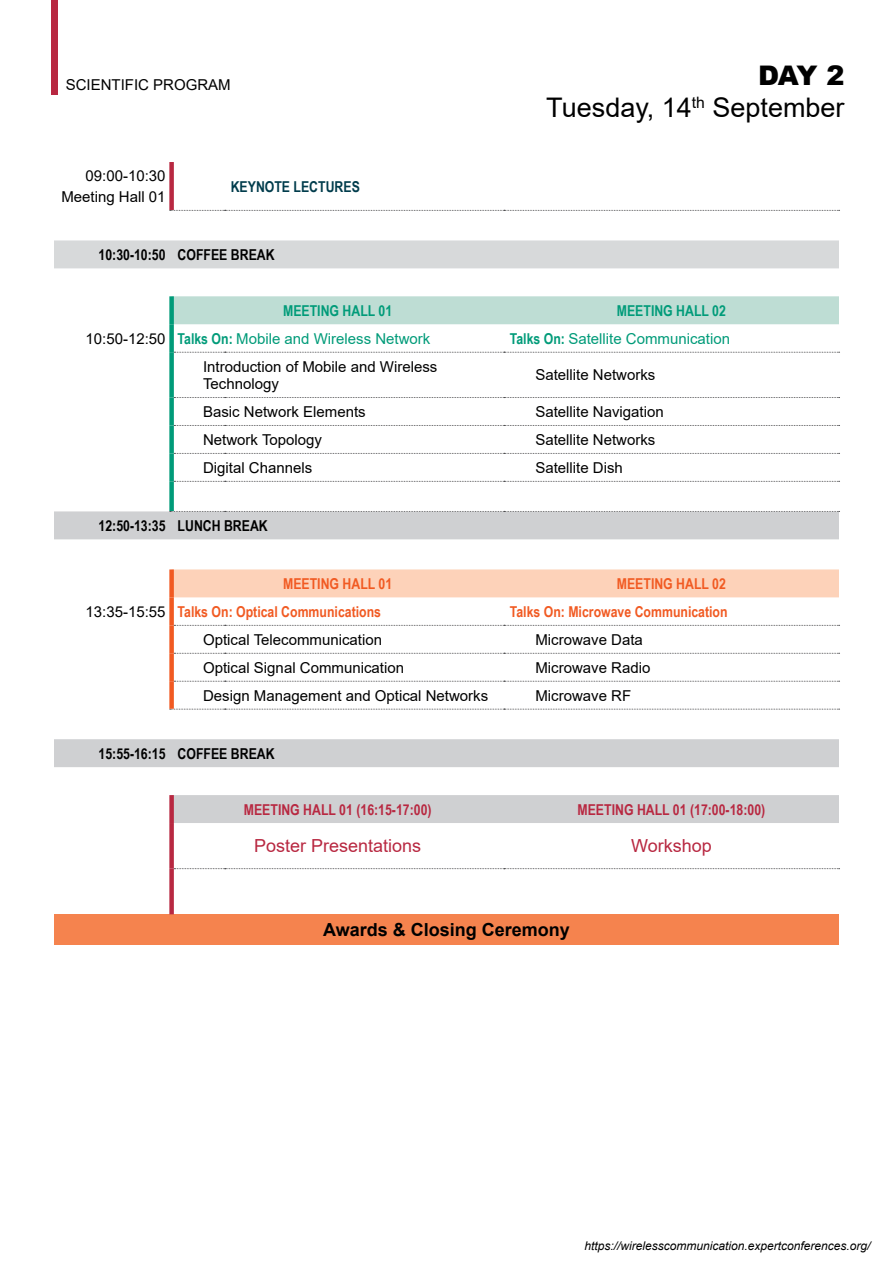
<style>
.page{position:relative;width:893px;height:1263px;background:#fff}
.page>*{position:absolute;margin:0;border:0;box-sizing:border-box;transform-origin:0 0}
.t1{font:27px/32.4px "Arial";color:#000;text-align:right}
.t2{font:18px "Arial";color:#b82841}
.t3{font:700 18px "Arial";color:#000}
.t4{font:15px/20.4px "Arial";color:#000;text-align:right}
.t5{font:700 15px "Arial Narrow";color:#f15a22}
.t6{font:15px "Arial";color:#009b79}
.t7{font:700 15px "Arial Narrow";color:#000}
.t8{font:700 15px "Arial Narrow";color:#b82841}
.t9{font:700 15px "Arial Narrow";color:#009b79}
.t10{font:700 15px "Arial Narrow";color:#013c4c}
.t11{font:italic 12px "Arial";color:#000}
.s1{font-weight:900}
.s2{color:#000}
.s3{font-family:"Arial Narrow";font-weight:700}
.s4{font-family:"Arial";font-weight:400;color:#000}
</style>
<div class="page">
<div style="left:54px;top:240px;width:785px;height:28px;background:#d7d9da"></div>
<div style="left:174px;top:296px;width:665px;height:28px;background:#beddd4"></div>
<svg style="left:54px;top:511px;width:785px;height:312px"></svg>
<div style="left:174px;top:569px;width:665px;height:28px;background:#fdd2b9"></div>
<div style="left:54px;top:914px;width:785px;height:30px;background:#f5834e"></div>
<div style="left:169px;top:597px;width:5px;height:28px;background:#f15a22"></div>
<div style="left:169px;top:324px;width:5px;height:28px;background:#009b79"></div>
<svg style="left:170px;top:210px;width:670px;height:1px"></svg>
<svg style="left:174px;top:352px;width:666px;height:1px"></svg>
<div style="left:169px;top:352px;width:5px;height:45px;background:#009b79"></div>
<div style="left:169px;top:397px;width:5px;height:28px;background:#009b79"></div>
<svg style="left:174px;top:397px;width:666px;height:1px"></svg>
<div style="left:169px;top:425px;width:5px;height:28px;background:#009b79"></div>
<div style="left:169px;top:481px;width:5px;height:30px;background:#009b79"></div>
<svg style="left:174px;top:425px;width:666px;height:1px"></svg>
<div style="left:169px;top:453px;width:5px;height:28px;background:#009b79"></div>
<svg style="left:174px;top:453px;width:666px;height:1px"></svg>
<svg style="left:174px;top:481px;width:666px;height:1px"></svg>
<svg style="left:170px;top:511px;width:670px;height:1px"></svg>
<svg style="left:174px;top:625px;width:666px;height:1px"></svg>
<svg style="left:174px;top:653px;width:666px;height:1px"></svg>
<svg style="left:174px;top:681px;width:666px;height:1px"></svg>
<svg style="left:170px;top:709px;width:670px;height:1px"></svg>
<svg style="left:174px;top:868px;width:666px;height:1px"></svg>
<div style="left:169px;top:569px;width:5px;height:28px;background:#f15a22"></div>
<div style="left:169px;top:625px;width:5px;height:28px;background:#f15a22"></div>
<div style="left:169px;top:653px;width:5px;height:28px;background:#f15a22"></div>
<div style="left:169px;top:681px;width:5px;height:28px;background:#f15a22"></div>
<div style="left:169px;top:296px;width:5px;height:28px;background:#009b79"></div>
<div style="left:169px;top:162px;width:5px;height:48px;background:#b82841"></div>
<div style="left:169px;top:795px;width:5px;height:28px;background:#b82841"></div>
<div style="left:169px;top:823px;width:5px;height:46px;background:#b82841"></div>
<div style="left:169px;top:869px;width:5px;height:45px;background:#b82841"></div>
<div style="left:51px;top:0;width:7px;height:94px;background:#b82841"></div>
<p class="t4" style="left:66px;top:75px;width:167px">SCIENTIFIC PROGRAM</p>
<p class="t4" style="left:61px;top:166px;width:106px">09:00-10:30<br>Meeting Hall 01</p>
<p class="t10" style="left:231px;top:175px;width:131px">KEYNOTE LECTURES</p>
<p class="t7" style="left:99px;top:243px;width:178px">10:30-10:50 COFFEE BREAK</p>
<h1 class="t1" style="left:546px;top:59px;width:300px"><span class="s1">DAY 2<br></span>Tuesday, 14<sup>th</sup> September</h1>
<p class="t9" style="left:283px;top:299px;width:111px">MEETING HALL 01</p>
<p class="t9" style="left:617px;top:299px;width:111px">MEETING HALL 02</p>
<p class="t6" style="left:86px;top:328px;width:346px"><span class="s2">10:50-12:50</span> <span class="s3">Talks On:</span> Mobile and Wireless Network</p>
<p class="t6" style="left:510px;top:328px;width:222px"><span class="s3">Talks On:</span> Satellite Communication</p>
<p class="t4" style="left:203px;top:358px;width:236px;line-height:17.4px;text-align:left">Introduction of Mobile and Wireless<br>Technology</p>
<p class="t4" style="left:535px;top:365px;width:122px">Satellite Networks</p>
<p class="t4" style="left:203px;top:401px;width:164px">Basic Network Elements</p>
<p class="t4" style="left:535px;top:401px;width:130px">Satellite Navigation</p>
<p class="t4" style="left:203px;top:429px;width:120px">Network Topology</p>
<p class="t4" style="left:535px;top:429px;width:122px">Satellite Networks</p>
<p class="t4" style="left:203px;top:457px;width:111px">Digital Channels</p>
<p class="t4" style="left:535px;top:457px;width:89px">Satellite Dish</p>
<p class="t7" style="left:99px;top:514px;width:171px">12:50-13:35 LUNCH BREAK</p>
<p class="t5" style="left:283px;top:572px;width:111px">MEETING HALL 01</p>
<p class="t5" style="left:617px;top:572px;width:111px">MEETING HALL 02</p>
<p class="t5" style="left:86px;top:600px;width:297px"><span class="s4">13:35-15:55</span> Talks On: Optical Communications</p>
<p class="t5" style="left:510px;top:600px;width:219px">Talks On: Microwave Communication</p>
<p class="t4" style="left:203px;top:629px;width:180px">Optical Telecommunication</p>
<p class="t4" style="left:535px;top:629px;width:109px">Microwave Data</p>
<p class="t4" style="left:203px;top:657px;width:202px">Optical Signal Communication</p>
<p class="t4" style="left:535px;top:657px;width:117px">Microwave Radio</p>
<p class="t4" style="left:203px;top:685px;width:287px">Design Management and Optical Networks</p>
<p class="t4" style="left:535px;top:685px;width:97px">Microwave RF</p>
<p class="t7" style="left:99px;top:742px;width:178px">15:55-16:15 COFFEE BREAK</p>
<p class="t8" style="left:244px;top:798px;width:189px">MEETING HALL 01 (16:15-17:00)</p>
<p class="t8" style="left:577px;top:798px;width:189px">MEETING HALL 01 (17:00-18:00)</p>
<p class="t2" style="left:254px;top:834px;width:169px">Poster Presentations</p>
<p class="t2" style="left:631px;top:834px;width:82px">Workshop</p>
<p class="t3" style="left:323px;top:917px;width:248px">Awards &amp; Closing Ceremony</p>
<p class="t11" style="left:584px;top:1238px;width:288px">https://wirelesscommunication.expertconferences.org/</p>
</div>
